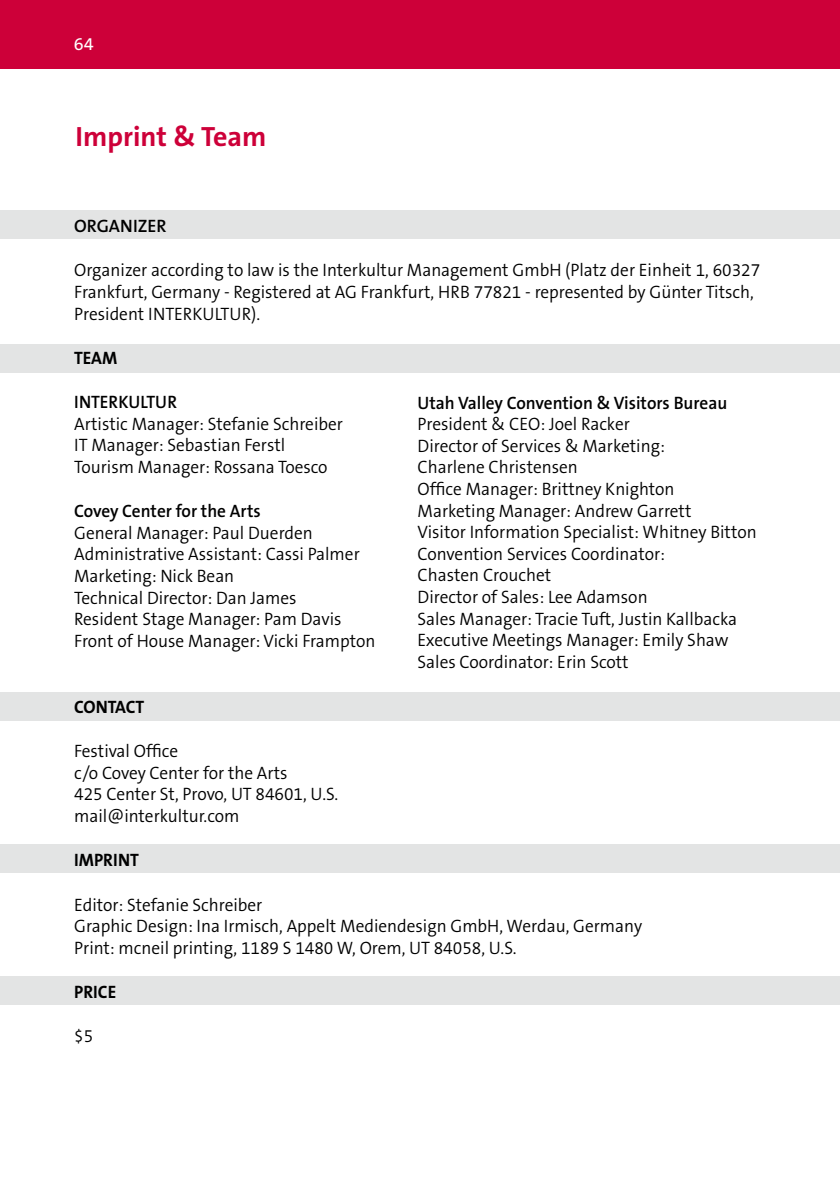
<style>
.page{position:relative;width:840px;height:1191px;background:#fff}
.page>*{position:absolute;margin:0;border:0;box-sizing:border-box;transform-origin:0 0}
.t1{font:700 28px "The Sans B7";color:#cd0039}
.t2{font:300 18px/21.6px "The Sans B4";color:#000;scale:.96 1}
.t3{font:600 18px "The Sans B6";color:#000;scale:.96 1}
.t4{font:700 18px "The Sans B7";color:#000;scale:.96 1}
.t5{font:600 18px "The Sans B6";color:#000}
.t6{font:18px "The Sans B5 Plain";color:#fff}
</style>
<div class="page">
<div style="left:0;top:0;width:839px;height:68px;background:#cd0039"></div>
<div style="left:0;top:211px;width:839px;height:28px;background:#e3e4e4"></div>
<div style="left:0;top:344px;width:839px;height:28px;background:#e3e4e4"></div>
<div style="left:0;top:693px;width:839px;height:28px;background:#e3e4e4"></div>
<div style="left:0;top:844px;width:839px;height:29px;background:#e3e4e4"></div>
<div style="left:0;top:976px;width:839px;height:28px;background:#e3e4e4"></div>
<p class="t6" style="left:74px;top:34px;width:21px">64</p>
<h1 class="t1" style="left:76px;top:121px;width:192px">Imprint &amp; Team</h1>
<p class="t5" style="left:74px;top:216px;width:94px">ORGANIZER</p>
<p class="t2" style="left:74px;top:260px;width:715px">Organizer according to law is the Interkultur Management GmbH (Platz der Einheit 1, 60327<br>Frankfurt, Germany - Registered at AG Frankfurt, HRB 77821 - represented by Günter Titsch,<br>President INTERKULTUR).</p>
<p class="t4" style="left:74px;top:348px;width:46px">TEAM</p>
<p class="t3" style="left:74px;top:392px;width:108px">INTERKULTUR</p>
<p class="t2" style="left:74px;top:413px;width:281px">Artistic Manager: Stefanie Schreiber<br>IT Manager: Sebastian Ferstl<br>Tourism Manager: Rossana Toesco</p>
<p class="t3" style="left:74px;top:501px;width:196px">Covey Center for the Arts</p>
<p class="t2" style="left:74px;top:522px;width:315px">General Manager: Paul Duerden<br>Administrative Assistant: Cassi Palmer<br>Marketing: Nick Bean<br>Technical Director: Dan James<br>Resident Stage Manager: Pam Davis<br>Front of House Manager: Vicki Frampton</p>
<p class="t3" style="left:417px;top:393px;width:324px">Utah Valley Convention &amp; Visitors Bureau</p>
<p class="t2" style="left:417px;top:414px;width:354px">President &amp; CEO: Joel Racker<br>Director of Services &amp; Marketing:<br>Charlene Christensen<br>Office Manager: Brittney Knighton<br>Marketing Manager: Andrew Garrett<br>Visitor Information Specialist: Whitney Bitton Convention Services Coordinator:<br>Chasten Crouchet<br>Director of Sales: Lee Adamson<br>Sales Manager: Tracie Tuft, Justin Kallbacka Executive Meetings Manager: Emily Shaw Sales Coordinator: Erin Scott</p>
<p class="t4" style="left:74px;top:697px;width:75px">CONTACT</p>
<p class="t2" style="left:74px;top:740px;width:276px">Festival Office<br>c/o Covey Center for the Arts<br>425 Center St, Provo, UT 84601, U.S. mail@interkultur.com</p>
<p class="t4" style="left:74px;top:850px;width:69px">IMPRINT</p>
<p class="t2" style="left:74px;top:894px;width:592px">Editor: Stefanie Schreiber<br>Graphic Design: Ina Irmisch, Appelt Mediendesign GmbH, Werdau, Germany<br>Print: mcneil printing, 1189 S 1480 W, Orem, UT 84058, U.S.</p>
<p class="t4" style="left:74px;top:982px;width:45px">PRICE</p>
<p class="t2" style="left:74px;top:1026px;width:21px">$5</p>
</div>
